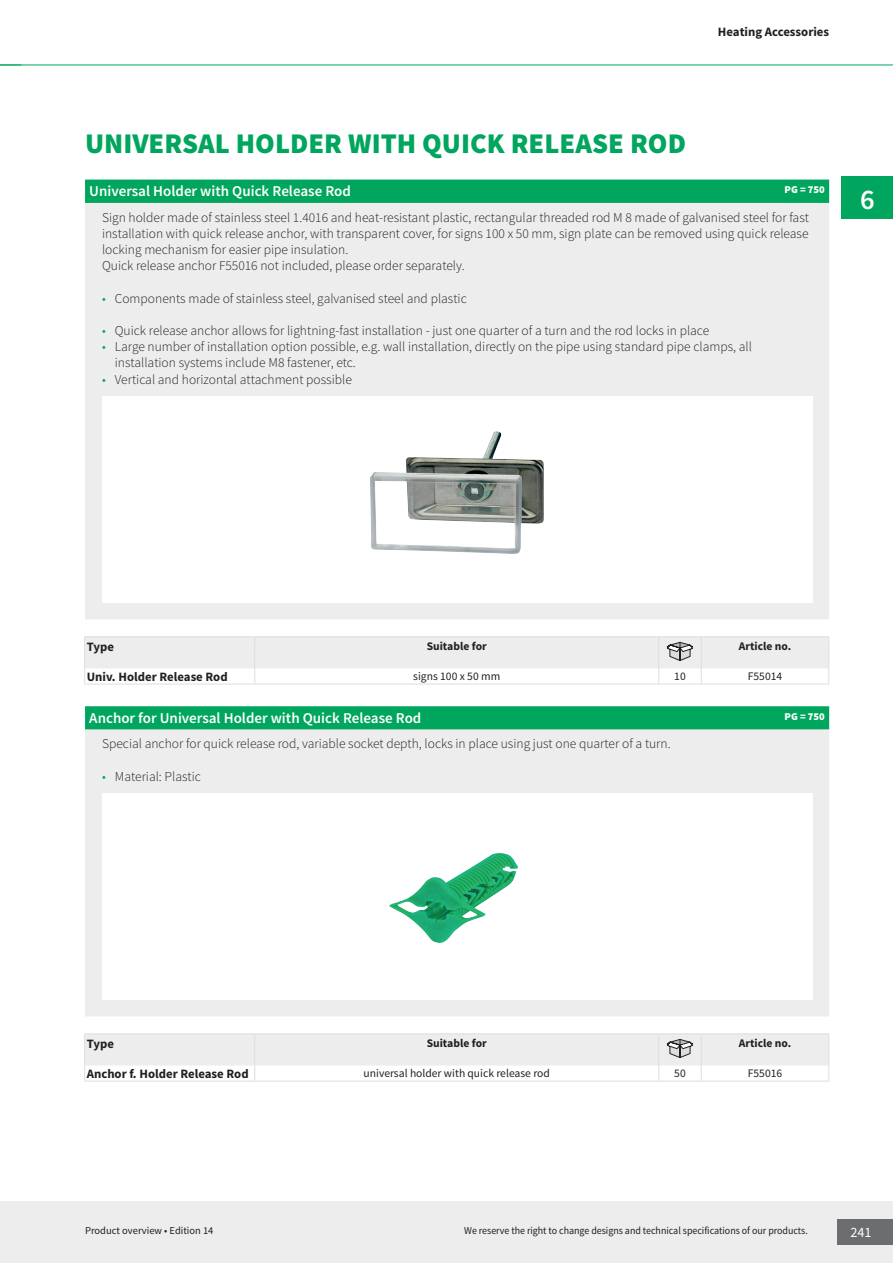
<style>
.page{position:relative;width:893px;height:1263px;background:#fff}
.page>*{position:absolute;margin:0;border:0;box-sizing:border-box;transform-origin:0 0}
.t1{font:900 28.5px "Source Sans Pro";color:#00a65d}
.t2{font:600 28.5px "Source Sans Pro";color:#fff}
.t3{font:600 15px "Source Sans Pro";color:#fff}
.t4{font:14.25px "Source Sans Pro";color:#fff}
.t5{font:300 13.5px/16.2px "Source Sans Pro";color:#231f20}
.t6{font:700 12.75px "Source Sans Pro";color:#231f20}
.t7{font:700 11.7px "Source Sans Pro";color:#231f20}
.t8{font:11.55px "Source Sans Pro";color:#231f20}
.t9{font:10.5px "Source Sans Pro";letter-spacing:-.005em;color:#231f20;scale:.95 1}
.t10{font:10.5px "Source Sans Pro";letter-spacing:-.005em;color:#231f20}
.t11{font:900 10.5px "Source Sans Pro";color:#fff}
.s1{color:#00a65d}
</style>
<div class="page">
<div style="left:0;top:1201px;width:893px;height:62px;background:#ededee"></div>
<div style="left:842px;top:176px;width:51px;height:43px;background:#00a65d"></div>
<div style="left:838px;top:1219px;width:55px;height:26px;background:#6c6d70"></div>
<hr style="left:0;top:65px;width:893px;height:1px;background:#00a65d">
<svg style="left:0;top:65px;width:21px;height:1px"></svg>
<div style="left:85px;top:180px;width:744px;height:23px;background:#00a65d"></div>
<div style="left:85px;top:203px;width:744px;height:416px;background:#ededee"></div>
<div style="left:102px;top:396px;width:710px;height:206px;background:#fff"></div>
<img style="left:370px;top:431px;width:174px;height:123px">
<hr style="left:84px;top:636px;width:171px;height:1px;background:#dcdddf">
<hr style="left:255px;top:636px;width:404px;height:1px;background:#dcdddf">
<hr style="left:659px;top:636px;width:42px;height:1px;background:#dcdddf">
<hr style="left:701px;top:636px;width:128px;height:1px;background:#dcdddf">
<hr style="left:84px;top:684px;width:171px;height:1px;background:#dcdddf">
<hr style="left:255px;top:684px;width:404px;height:1px;background:#dcdddf">
<hr style="left:659px;top:684px;width:42px;height:1px;background:#dcdddf">
<hr style="left:701px;top:684px;width:128px;height:1px;background:#dcdddf">
<svg style="left:84px;top:637px;width:745px;height:47px"></svg>
<svg style="left:85px;top:706px;width:744px;height:24px;background:#08a862"></svg>
<div style="left:85px;top:730px;width:744px;height:286px;background:#ededee"></div>
<div style="left:102px;top:793px;width:710px;height:206px;background:#fff"></div>
<img style="left:389px;top:853px;width:129px;height:90px">
<hr style="left:84px;top:1033px;width:171px;height:1px;background:#dcdddf">
<hr style="left:255px;top:1033px;width:404px;height:1px;background:#dcdddf">
<hr style="left:659px;top:1033px;width:42px;height:1px;background:#dcdddf">
<hr style="left:701px;top:1033px;width:128px;height:1px;background:#dcdddf">
<hr style="left:84px;top:1081px;width:171px;height:1px;background:#dcdddf">
<hr style="left:255px;top:1081px;width:404px;height:1px;background:#dcdddf">
<hr style="left:659px;top:1081px;width:42px;height:1px;background:#dcdddf">
<hr style="left:701px;top:1081px;width:128px;height:1px;background:#dcdddf">
<svg style="left:84px;top:1034px;width:745px;height:47px"></svg>
<p class="t6" style="left:718px;top:24px;width:113px">Heating Accessories</p>
<h1 class="t1" style="left:85px;top:125px;width:602px">UNIVERSAL HOLDER WITH QUICK RELEASE ROD</h1>
<p class="t3" style="left:89px;top:182px;width:263px">Universal Holder with Quick Release Rod</p>
<p class="t11" style="left:785px;top:183px;width:42px">PG = 750</p>
<p class="t5" style="left:102px;top:209px;width:708px">Sign holder made of stainless steel 1.4016 and heat-resistant plastic, rectangular threaded rod M 8 made of galvanised steel for fast installation with quick release anchor, with transparent cover, for signs 100 x 50 mm, sign plate can be removed using quick release locking mechanism for easier pipe insulation.<br>Quick release anchor F55016 not included, please order separately.</p>
<p class="t5" style="left:102px;top:290px;width:366px"><span class="s1">•</span> Components made of stainless steel, galvanised steel and plastic</p>
<p class="t5" style="left:102px;top:322px;width:609px"><span class="s1">•</span> Quick release anchor allows for lightning-fast installation - just one quarter of a turn and the rod locks in place</p>
<p class="t5" style="left:115px;top:339px;width:639px;text-indent:-13px"><span class="s1">•</span> Large number of installation option possible, e.g. wall installation, directly on the pipe using standard pipe clamps, all installation systems include M8 fastener, etc.</p>
<p class="t5" style="left:102px;top:371px;width:251px"><span class="s1">•</span> Vertical and horizontal attachment possible</p>
<h1 class="t2" style="left:860px;top:182px;width:16px">6</h1>
<p class="t6" style="left:87px;top:638px;width:29px">Type</p>
<p class="t7" style="left:427px;top:638px;width:62px">Suitable for</p>
<p class="t7" style="left:739px;top:638px;width:54px">Article no.</p>
<p class="t6" style="left:87px;top:668px;width:142px">Univ. Holder Release Rod</p>
<p class="t8" style="left:413px;top:669px;width:88px">signs 100 x 50 mm</p>
<p class="t8" style="left:674px;top:669px;width:13px">10</p>
<p class="t8" style="left:748px;top:669px;width:36px">F55014</p>
<p class="t3" style="left:89px;top:708px;width:334px">Anchor for Universal Holder with Quick Release Rod</p>
<p class="t11" style="left:785px;top:709px;width:42px">PG = 750</p>
<p class="t5" style="left:102px;top:736px;width:570px">Special anchor for quick release rod, variable socket depth, locks in place using just one quarter of a turn.</p>
<p class="t5" style="left:102px;top:768px;width:100px"><span class="s1">•</span> Material: Plastic</p>
<p class="t6" style="left:87px;top:1035px;width:29px">Type</p>
<p class="t7" style="left:427px;top:1035px;width:62px">Suitable for</p>
<p class="t7" style="left:739px;top:1035px;width:54px">Article no.</p>
<p class="t6" style="left:87px;top:1065px;width:163px">Anchor f. Holder Release Rod</p>
<p class="t8" style="left:364px;top:1066px;width:188px">universal holder with quick release rod</p>
<p class="t8" style="left:674px;top:1066px;width:13px">50</p>
<p class="t8" style="left:748px;top:1066px;width:36px">F55016</p>
<p class="t10" style="left:85px;top:1224px;width:130px">Product overview • Edition 14</p>
<p class="t9" style="left:464px;top:1224px;width:363px">We reserve the right to change designs and technical specifications of our products.</p>
<p class="t4" style="left:850px;top:1223px;width:23px">241</p>
</div>
